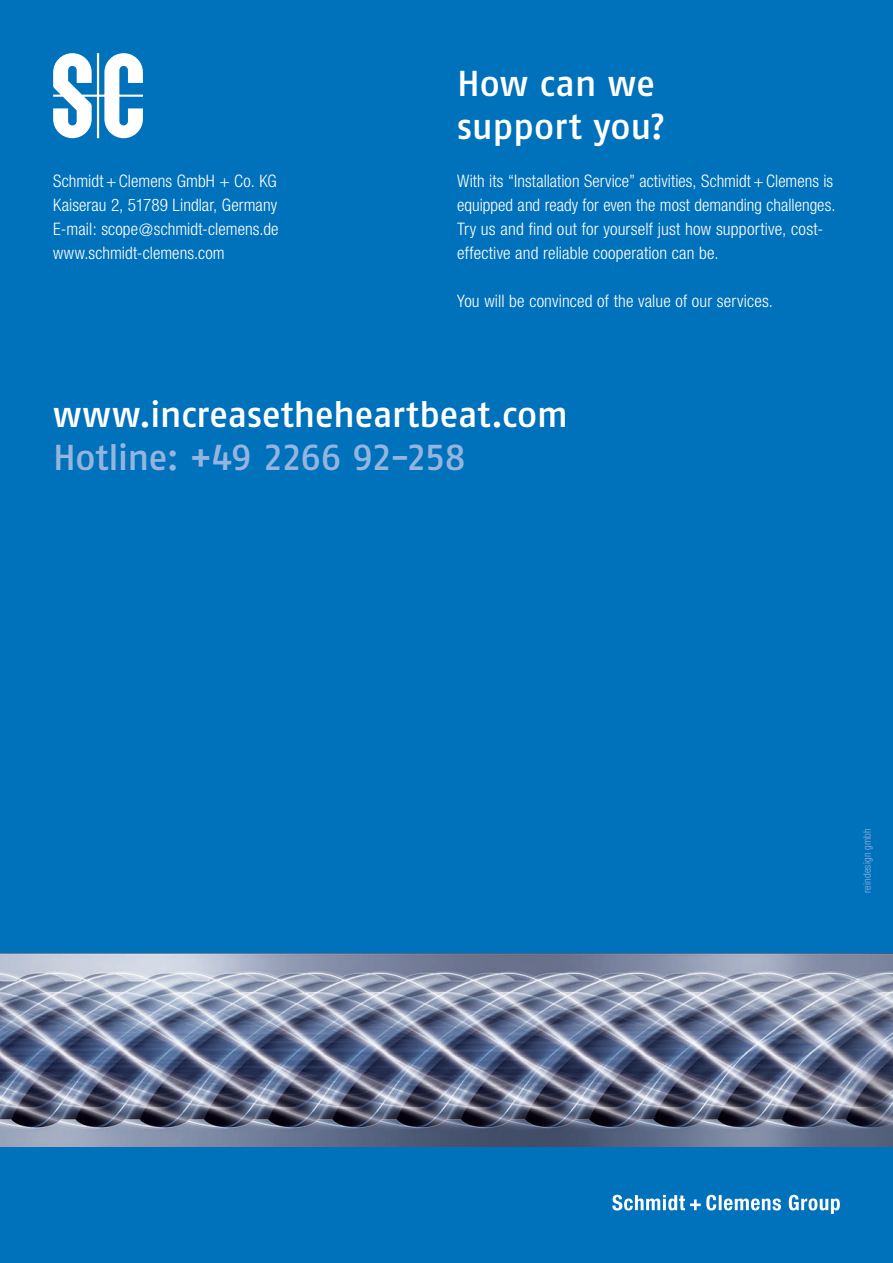
<style>
.page{position:relative;width:893px;height:1263px;background:#0071bb}
.page>*{position:absolute;margin:0;border:0;box-sizing:border-box;transform-origin:0 0}
.t1{font:36px/43.2px "Fago No Medium TF";letter-spacing:-.005em;color:#fff}
.t2{font:36px "Fago No Medium TF";letter-spacing:-.025em;color:#95b5de}
.t3{font:300 condensed 17.25px/24px "Helvetica Neue";letter-spacing:.005em;color:#fff;text-align:justify}
.t4{font:300 condensed 10.5px "Helvetica Neue";letter-spacing:.02em;color:#95b5de}
</style>
<div class="page">
<svg style="left:612px;top:1195px;width:228px;height:19px"></svg>
<svg style="left:53px;top:53px;width:90px;height:85px"></svg>
<img style="left:0;top:953px;width:893px;height:194px">
<p class="t3" style="left:53px;top:168px;width:227px">Schmidt+Clemens GmbH + Co. KG Kaiserau 2, 51789 Lindlar, Germany E-mail: scope@schmidt-clemens.de www.schmidt-clemens.com</p>
<h1 class="t1" style="left:457px;top:61px;width:210px">How can we support you?</h1>
<p class="t3" style="left:457px;top:168px;width:380px;text-align:left">With its “Installation Service” activities, Schmidt+Clemens is equipped and ready for even the most demanding challenges.<br>Try us and find out for yourself just how supportive, cost&shy;effective and reliable cooperation can be.</p>
<p class="t3" style="left:457px;top:288px;width:317px">You will be convinced of the value of our services.</p>
<h1 class="t1" style="left:53px;top:392px;width:516px">www.increasetheheartbeat.com</h1>
<h1 class="t2" style="left:53px;top:436px;width:414px">Hotline: +49 2266 92-258</h1>
<p class="t4" style="left:861px;top:893px;width:66px;rotate:-90deg">reindesign gmbh</p>
</div>
